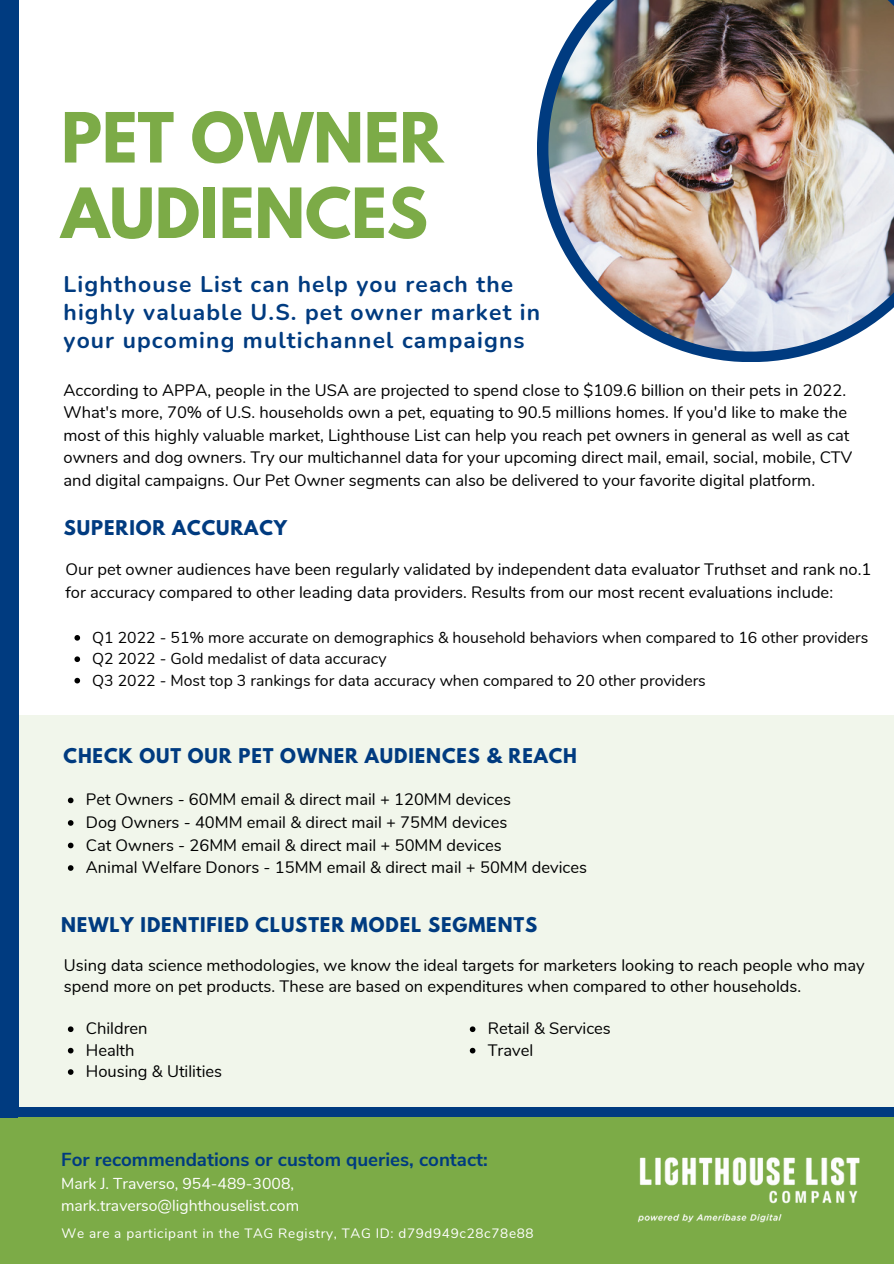
<style>
.page{position:relative;width:894px;height:1264px;background:#fff}
.page>*{position:absolute;margin:0;border:0;box-sizing:border-box;transform-origin:0 0}
.t1{font:700 61.2px/75.4px "League Spartan";color:#7cab47}
.t2{font:700 22.8px/28.2px "Nunito";letter-spacing:.05em;color:#003b80}
.t3{font:700 18.75px "Nunito Sans";color:#003b80}
.t4{font:700 18px "League Spartan";letter-spacing:.05em;color:#003b80}
.t5{font:16.5px/22.5px "Nunito";color:#000}
.t6{font:15.75px/21.5px "Nunito";color:#000}
.t7{font:15.75px/21.9px "Nunito";color:#fff}
.t8{font:13.5px "Nunito";letter-spacing:.05em;color:#fff}
</style>
<div class="page">
<div style="left:0;top:1106px;width:893px;height:154px;background:#003b80"></div>
<div style="left:0;top:1117px;width:893px;height:146px;background:#7cab47"></div>
<img style="left:637px;top:1157px;width:223px;height:66px">
<svg style="left:537px;top:80px;width:282px;height:282px"></svg>
<img style="left:548px;top:0;width:345px;height:351px">
<div style="left:0;top:0;width:18px;height:1108px;background:#003b80"></div>
<div style="left:19px;top:715px;width:874px;height:391px;background:#f1f6eb"></div>
<svg style="left:68px;top:797px;width:5px;height:6px"></svg>
<svg style="left:68px;top:820px;width:5px;height:5px"></svg>
<svg style="left:68px;top:842px;width:5px;height:6px"></svg>
<svg style="left:68px;top:865px;width:5px;height:5px"></svg>
<svg style="left:68px;top:1026px;width:5px;height:6px"></svg>
<svg style="left:68px;top:1047px;width:5px;height:6px"></svg>
<svg style="left:68px;top:1069px;width:5px;height:5px"></svg>
<svg style="left:469px;top:1026px;width:6px;height:6px"></svg>
<svg style="left:469px;top:1047px;width:6px;height:6px"></svg>
<svg style="left:74px;top:635px;width:6px;height:5px"></svg>
<svg style="left:74px;top:656px;width:6px;height:6px"></svg>
<svg style="left:74px;top:677px;width:6px;height:6px"></svg>
<h1 class="t1" style="left:61px;top:108px;width:383px">PET OWNER<br>AUDIENCES</h1>
<h2 class="t2" style="left:63px;top:270px;width:478px">Lighthouse List can help you reach the highly valuable U.S. pet owner market in your upcoming multichannel campaigns</h2>
<p class="t5" style="left:63px;top:379px;width:789px">According to APPA, people in the USA are projected to spend close to $109.6 billion on their pets in 2022.<br>What's more, 70% of U.S. households own a pet, equating to 90.5 millions homes. If you'd like to make the most of this highly valuable market, Lighthouse List can help you reach pet owners in general as well as cat owners and dog owners. Try our multichannel data for your upcoming direct mail, email, social, mobile, CTV and digital campaigns. Our Pet Owner segments can also be delivered to your favorite digital platform.</p>
<p class="t4" style="left:64px;top:518px;width:224px">SUPERIOR ACCURACY</p>
<p class="t5" style="left:65px;top:558px;width:807px">Our pet owner audiences have been regularly validated by independent data evaluator Truthset and rank no.1 for accuracy compared to other leading data providers. Results from our most recent evaluations include:</p>
<p class="t6" style="left:92px;top:627px;width:777px">Q1 2022 - 51% more accurate on demographics &amp; household behaviors when compared to 16 other providers<br>Q2 2022 - Gold medalist of data accuracy<br>Q3 2022 - Most top 3 rankings for data accuracy when compared to 20 other providers</p>
<p class="t4" style="left:63px;top:747px;width:514px">CHECK OUT OUR PET OWNER AUDIENCES &amp; REACH</p>
<p class="t5" style="left:86px;top:788px;width:502px">Pet Owners - 60MM email &amp; direct mail + 120MM devices<br>Dog Owners - 40MM email &amp; direct mail + 75MM devices<br>Cat Owners - 26MM email &amp; direct mail + 50MM devices<br>Animal Welfare Donors - 15MM email &amp; direct mail + 50MM devices</p>
<p class="t4" style="left:61px;top:915px;width:477px">NEWLY IDENTIFIED CLUSTER MODEL SEGMENTS</p>
<p class="t5" style="left:64px;top:954px;width:802px;line-height:21.5px">Using data science methodologies, we know the ideal targets for marketers looking to reach people who may spend more on pet products. These are based on expenditures when compared to other households.</p>
<p class="t5" style="left:86px;top:1018px;width:138px;line-height:21.5px">Children<br>Health<br>Housing &amp; Utilities</p>
<p class="t5" style="left:487px;top:1018px;width:125px;line-height:21.5px">Retail &amp; Services<br>Travel</p>
<p class="t3" style="left:61px;top:1147px;width:428px">For recommendations or custom queries, contact:</p>
<p class="t7" style="left:61px;top:1173px;width:239px">Mark J. Traverso, 954-489-3008, mark.traverso@lighthouselist.com</p>
<p class="t8" style="left:61px;top:1224px;width:473px">We are a participant in the TAG Registry, TAG ID: d79d949c28c78e88</p>
</div>
